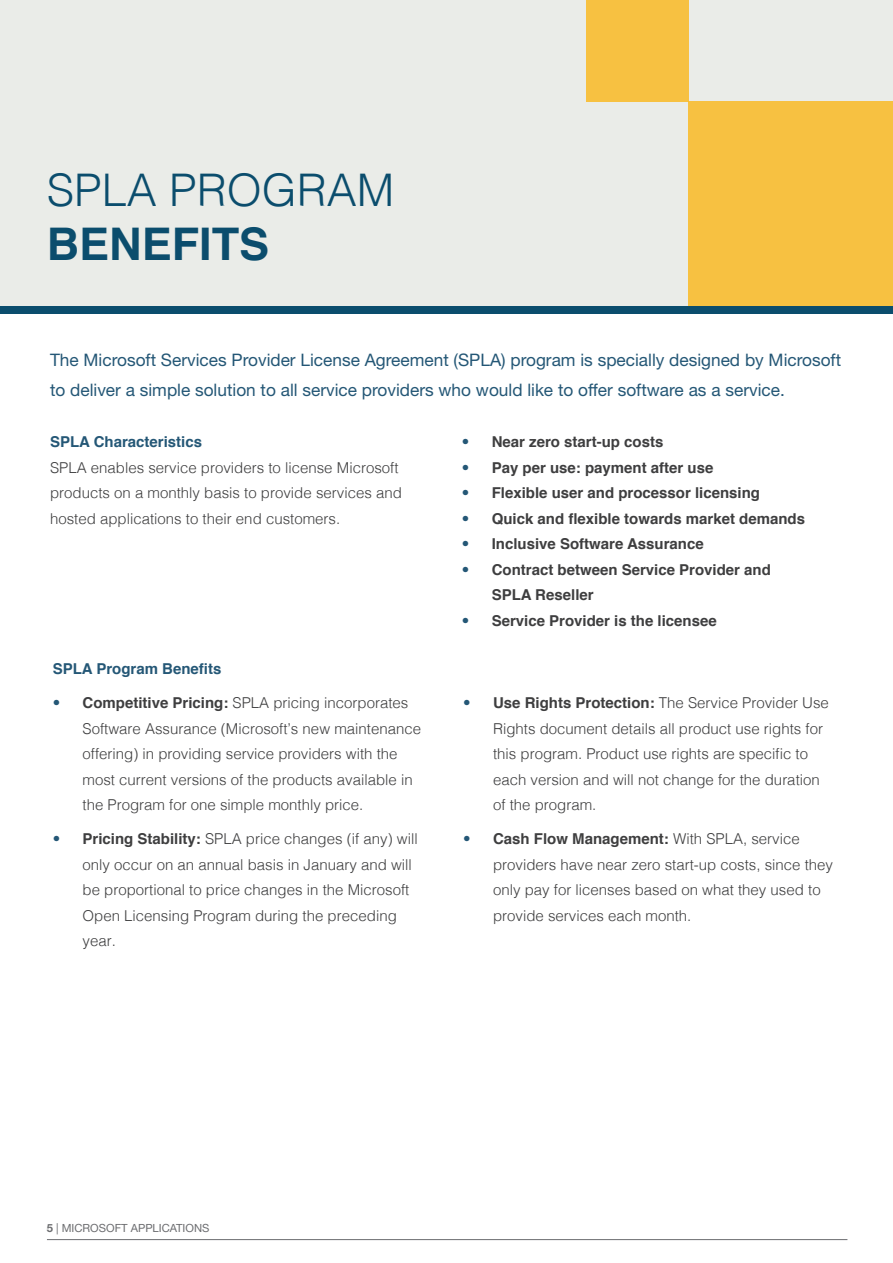
<style>
.page{position:relative;width:893px;height:1263px;background:#fff}
.page>*{position:absolute;margin:0;border:0;box-sizing:border-box;transform-origin:0 0}
.t1{font:300 45px "Helvetica";color:#0b4d6d}
.t2{font:700 45px "Helvetica";color:#0b4d6d}
.t3{font:17.25px/30px "Helvetica Neue LT Std";color:#245776}
.t4{font:300 15px/25.5px "Helvetica";color:#3e3e3f}
.t5{font:700 15px/25.5px "Helvetica";color:#3e3e3f}
.t6{font:700 15px "Helvetica";color:#245776}
.t7{font:11.25px "Helvetica Neue LT Std";color:#6c6d70}
.s1{font-weight:700;color:#245776}
.s2{font-weight:300;color:#245776}
.s3{color:#245776}
.s4{font-weight:700}
</style>
<div class="page">
<hr style="left:47px;top:1239px;width:800px;height:1px;background:#6c6d70">
<div style="left:0;top:0;width:893px;height:310px;background:#eaece8"></div>
<div style="left:0;top:306px;width:893px;height:8px;background:#0b4d6d"></div>
<div style="left:586px;top:0;width:102px;height:102px;background:#f7c141"></div>
<div style="left:688px;top:102px;width:205px;height:204px;background:#f7c141"></div>
<p class="t1" style="left:47px;top:152px;width:349px">SPLA PROGRAM</p>
<p class="t2" style="left:47px;top:208px;width:224px">BENEFITS</p>
<p class="t3" style="left:50px;top:345px;width:793px">The Microsoft Services Provider License Agreement (SPLA) program is specially designed by Microsoft to deliver a simple solution to all service providers who would like to offer software as a service.</p>
<p class="t4" style="left:50px;top:428px;width:353px"><span class="s1">SPLA Characteristics<br></span>SPLA enables service providers to license Microsoft products on a monthly basis to provide services and hosted applications to their end customers.</p>
<p class="t5" style="left:462px;top:429px;width:203px"><span class="s2">•</span> Near zero start-up costs</p>
<p class="t5" style="left:462px;top:455px;width:253px"><span class="s2">•</span> Pay per use: payment after use</p>
<p class="t5" style="left:462px;top:480px;width:300px"><span class="s2">•</span> Flexible user and processor licensing</p>
<p class="t5" style="left:462px;top:506px;width:345px"><span class="s2">•</span> Quick and flexible towards market demands</p>
<p class="t5" style="left:462px;top:531px;width:243px"><span class="s2">•</span> Inclusive Software Assurance</p>
<p class="t5" style="left:492px;top:557px;width:281px;text-indent:-30px"><span class="s2">•</span> Contract between Service Provider and<br>SPLA Reseller</p>
<p class="t5" style="left:462px;top:608px;width:256px"><span class="s2">•</span> Service Provider is the licensee</p>
<p class="t6" style="left:53px;top:657px;width:170px">SPLA Program Benefits</p>
<p class="t4" style="left:83px;top:689px;width:340px;text-indent:-30px"><span class="s3">•</span> <span class="s4">Competitive Pricing:</span> SPLA pricing incorporates Software Assurance (Microsoft’s new maintenance offering) in providing service providers with the most current versions of the products available in the Program for one simple monthly price.</p>
<p class="t4" style="left:83px;top:825px;width:337px;text-indent:-30px"><span class="s3">•</span> <span class="s4">Pricing Stability:</span> SPLA price changes (if any) will only occur on an annual basis in January and will be proportional to price changes in the Microsoft Open Licensing Program during the preceding year.</p>
<p class="t4" style="left:493px;top:689px;width:337px;text-indent:-30px"><span class="s3">•</span> <span class="s4">Use Rights Protection:</span> The Service Provider Use Rights document details all product use rights for this program. Product use rights are specific to each version and will not change for the duration of the program.</p>
<p class="t4" style="left:493px;top:825px;width:342px;text-indent:-30px"><span class="s3">•</span> <span class="s4">Cash Flow Management:</span> With SPLA, service providers have near zero start-up costs, since they only pay for licenses based on what they used to provide services each month.</p>
<p class="t7" style="left:47px;top:1221px;width:164px"><span class="s4">5</span> | MICROSOFT APPLICATIONS</p>
</div>
